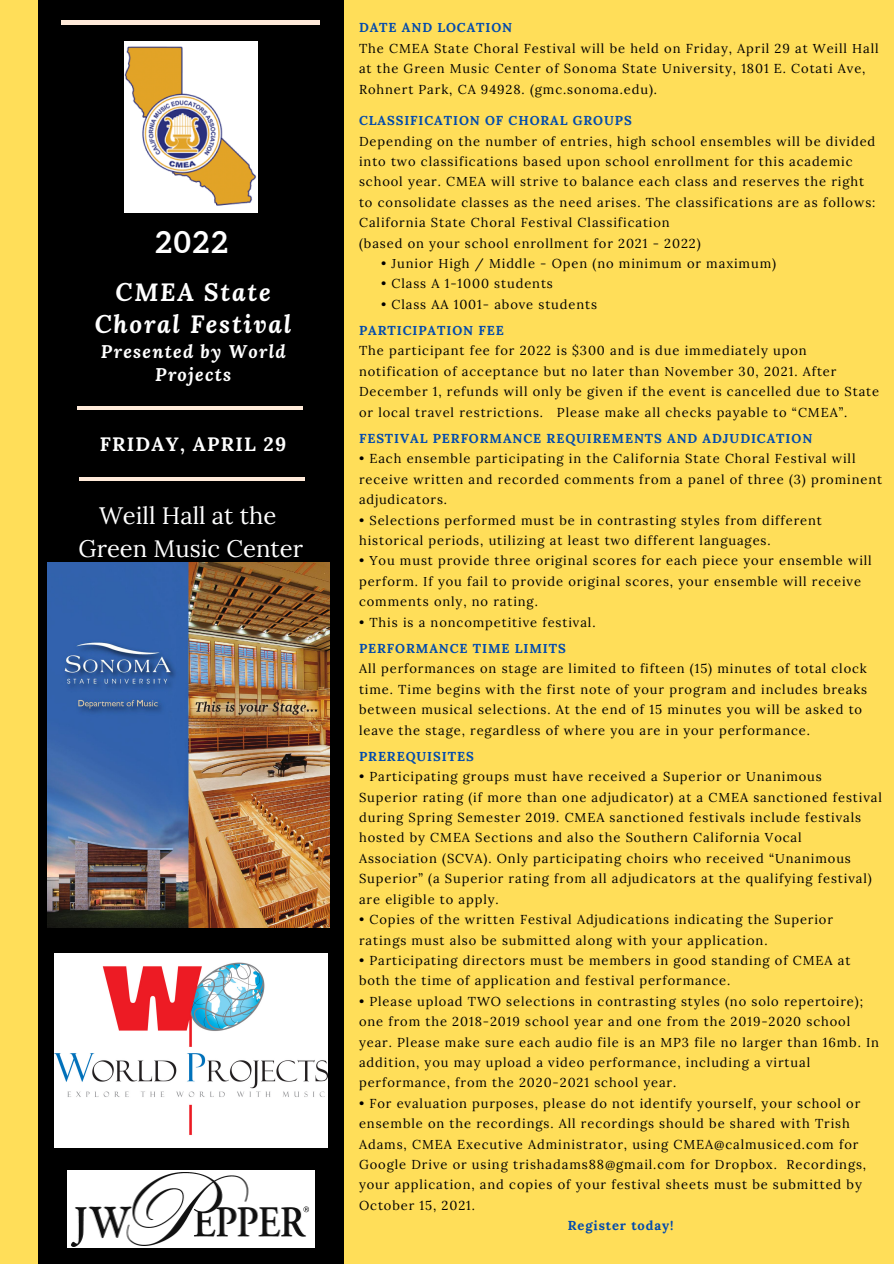
<style>
.page{position:relative;width:894px;height:1264px;background:#fff}
.page>*{position:absolute;margin:0;border:0;box-sizing:border-box;transform-origin:0 0}
.t1{font:700 30px "Aleo";color:#fff}
.t2{font:italic 700 24.75px/31.8px "Lora";letter-spacing:.07em;color:#fff;text-align:center}
.t3{font:23.85px "Lora";color:#fff}
.t4{font:700 19.35px "Lora";letter-spacing:.07em;color:#fff}
.t5{font:italic 700 18.15px/23px "Lora";letter-spacing:.07em;color:#fff;text-align:center}
.t6{font:12.9px/20.4px "Lora";letter-spacing:.07em;color:#000}
.t7{font:700 12.9px "Lora";letter-spacing:.07em;color:#004aad}
</style>
<div class="page">
<div style="left:0;top:0;width:893px;height:1263px;background:#ffde59"></div>
<div style="left:38px;top:0;width:305px;height:1263px;background:#000"></div>
<hr style="left:62px;top:21px;width:257px;height:3px;background:#ffead9">
<hr style="left:77px;top:407px;width:225px;height:3px;background:#ffead9">
<hr style="left:79px;top:477px;width:225px;height:3px;background:#ffead9">
<img style="left:48px;top:562px;width:281px;height:365px">
<img style="left:124px;top:42px;width:133px;height:171px">
<img style="left:68px;top:1170px;width:246px;height:77px">
<img style="left:55px;top:953px;width:272px;height:194px">
<p class="t1" style="left:155px;top:225px;width:74px">2022</p>
<p class="t2" style="left:95px;top:276px;width:198px">CMEA State<br>Choral Festival</p>
<p class="t5" style="left:101px;top:339px;width:186px">Presented by World<br>Projects</p>
<p class="t4" style="left:100px;top:431px;width:188px">FRIDAY, APRIL 29</p>
<p class="t3" style="left:99px;top:499px;width:178px">Weill Hall at the</p>
<p class="t3" style="left:78px;top:532px;width:226px">Green Music Center</p>
<p class="t7" style="left:359px;top:19px;width:155px">DATE AND LOCATION</p>
<p class="t6" style="left:359px;top:38px;width:521px">The CMEA State Choral Festival will be held on Friday, April 29 at Weill Hall at the Green Music Center of Sonoma State University, 1801 E. Cotati Ave,<br>Rohnert Park, CA 94928. (gmc.sonoma.edu).</p>
<p class="t7" style="left:359px;top:112px;width:274px">CLASSIFICATION OF CHORAL GROUPS</p>
<p class="t6" style="left:359px;top:131px;width:517px">Depending on the number of entries, high school ensembles will be divided into two classifications based upon school enrollment for this academic school year. CMEA will strive to balance each class and reserves the right to consolidate classes as the need arises. The classifications are as follows:</p>
<p class="t6" style="left:359px;top:212px;width:312px">California State Choral Festival Classification</p>
<p class="t6" style="left:359px;top:233px;width:343px">(based on your school enrollment for 2021 - 2022)</p>
<p class="t6" style="left:381px;top:253px;width:396px">• Junior High / Middle - Open (no minimum or maximum)</p>
<p class="t6" style="left:381px;top:273px;width:173px">• Class A 1-1000 students</p>
<p class="t6" style="left:381px;top:294px;width:217px">• Class AA 1001- above students</p>
<p class="t7" style="left:359px;top:322px;width:146px">PARTICIPATION FEE</p>
<p class="t6" style="left:359px;top:340px;width:521px">The participant fee for 2022 is $300 and is due immediately upon notification of acceptance but no later than November 30, 2021. After December 1, refunds will only be given if the event is cancelled due to State or local travel restrictions. Please make all checks payable to “CMEA”.</p>
<p class="t7" style="left:359px;top:430px;width:454px">FESTIVAL PERFORMANCE REQUIREMENTS AND ADJUDICATION</p>
<p class="t6" style="left:359px;top:448px;width:524px">• Each ensemble participating in the California State Choral Festival will receive written and recorded comments from a panel of three (3) prominent adjudicators.</p>
<p class="t6" style="left:359px;top:509px;width:464px">• Selections performed must be in contrasting styles from different historical periods, utilizing at least two different languages.</p>
<p class="t6" style="left:359px;top:550px;width:514px">• You must provide three original scores for each piece your ensemble will perform. If you fail to provide original scores, your ensemble will receive comments only, no rating.</p>
<p class="t6" style="left:359px;top:611px;width:238px">• This is a noncompetitive festival.</p>
<p class="t7" style="left:359px;top:640px;width:208px">PERFORMANCE TIME LIMITS</p>
<p class="t6" style="left:359px;top:658px;width:509px">All performances on stage are limited to fifteen (15) minutes of total clock time. Time begins with the first note of your program and includes breaks between musical selections. At the end of 15 minutes you will be asked to leave the stage, regardless of where you are in your performance.</p>
<p class="t7" style="left:359px;top:747px;width:116px">PREREQUISITES</p>
<p class="t6" style="left:359px;top:766px;width:524px">• Participating groups must have received a Superior or Unanimous Superior rating (if more than one adjudicator) at a CMEA sanctioned festival during Spring Semester 2019. CMEA sanctioned festivals include festivals hosted by CMEA Sections and also the Southern California Vocal Association (SCVA). Only participating choirs who received “Unanimous Superior” (a Superior rating from all adjudicators at the qualifying festival) are eligible to apply.</p>
<p class="t6" style="left:359px;top:909px;width:475px">• Copies of the written Festival Adjudications indicating the Superior ratings must also be submitted along with your application.</p>
<p class="t6" style="left:359px;top:950px;width:492px">• Participating directors must be members in good standing of CMEA at both the time of application and festival performance.</p>
<p class="t6" style="left:359px;top:990px;width:521px">• Please upload TWO selections in contrasting styles (no solo repertoire); one from the 2018-2019 school year and one from the 2019-2020 school year. Please make sure each audio file is an MP3 file no larger than 16mb. In addition, you may upload a video performance, including a virtual performance, from the 2020-2021 school year.</p>
<p class="t6" style="left:359px;top:1092px;width:508px">• For evaluation purposes, please do not identify yourself, your school or ensemble on the recordings. All recordings should be shared with Trish Adams, CMEA Executive Administrator, using CMEA@calmusiced.com for Google Drive or using trishadams88@gmail.com for Dropbox. Recordings, your application, and copies of your festival sheets must be submitted by October 15, 2021.</p>
<p class="t7" style="left:567px;top:1217px;width:107px">Register today!</p>
</div>
